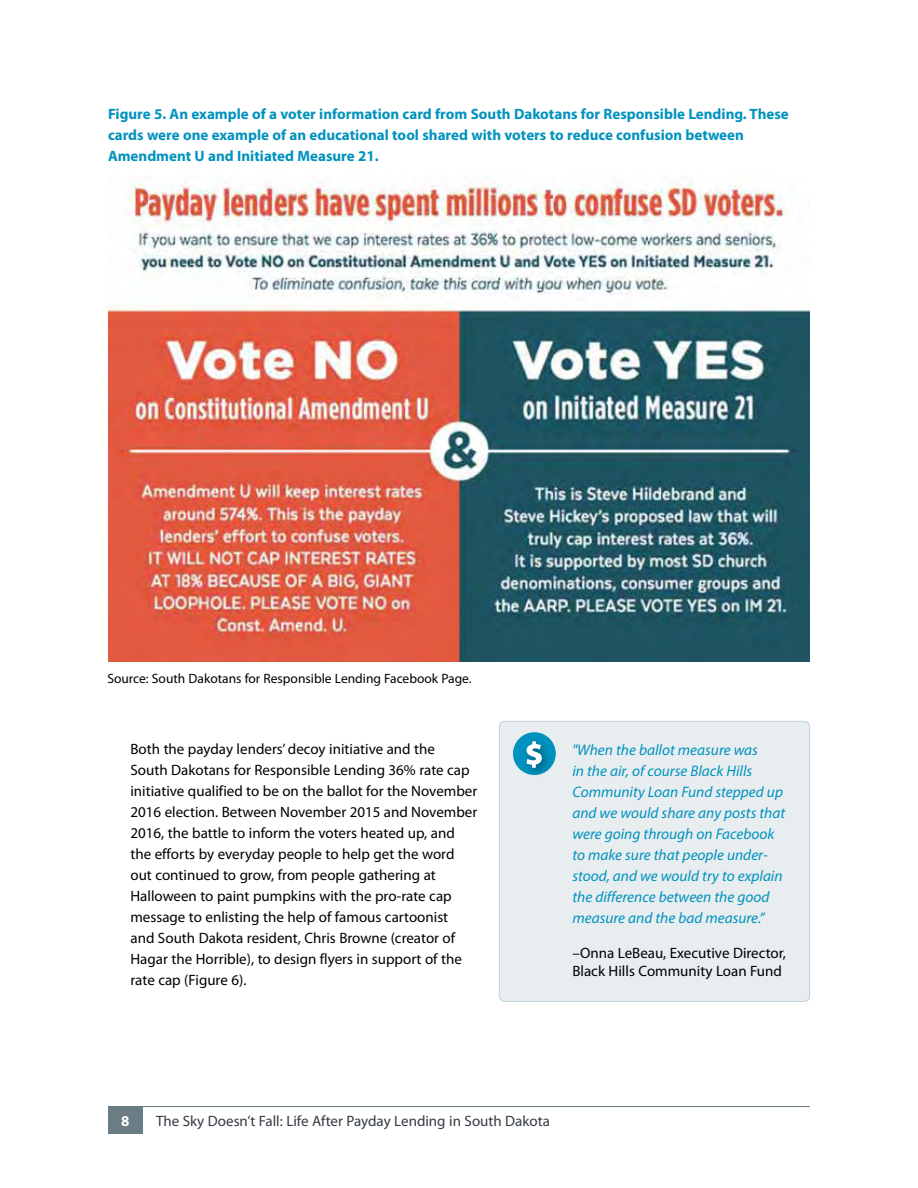
<style>
.page{position:relative;width:918px;height:1188px;background:#fff}
.page>*{position:absolute;margin:0;border:0;box-sizing:border-box;transform-origin:0 0}
.t1{font:italic 15.3px/21px "Myriad Pro";color:#0092be}
.t2{font:15px/21px "Myriad Pro";color:#000}
.t3{font:700 15px/21px "Myriad Pro";color:#0092be}
.t4{font:15px "Myriad Pro";color:#333a42}
.t5{font:700 15px "Myriad Pro";color:#fff}
.t6{font:13.5px "Myriad Pro";color:#000}
</style>
<div class="page">
<hr style="left:108px;top:1106px;width:702px;height:1px;background:#6a7d84">
<div style="left:108px;top:1107px;width:35px;height:27px;background:#6a7d84"></div>
<img style="left:108px;top:176px;width:702px;height:486px">
<div style="left:499px;top:721px;width:311px;height:280px;background:#e8edf0;border-radius:5px"></div>
<div style="left:499px;top:721px;width:311px;height:281px;border:1px solid #bfd2d9;border-radius:5px"></div>
<div style="left:513px;top:732px;width:43px;height:43px;background:#0092be;border-radius:50%"></div>
<div style="left:523px;top:738px;width:30px;height:41px;background:#000;opacity:.35"></div>
<svg style="left:526px;top:741px;width:16px;height:27px"></svg>
<p class="t3" style="left:108px;top:103px;width:682px">Figure 5. An example of a voter information card from South Dakotans for Responsible Lending. These cards were one example of an educational tool shared with voters to reduce confusion between<br>Amendment U and Initiated Measure 21.</p>
<p class="t6" style="left:107px;top:670px;width:366px">Source: South Dakotans for Responsible Lending Facebook Page.</p>
<p class="t2" style="left:130px;top:739px;width:348px">Both the payday lenders’ decoy initiative and the<br>South Dakotans for Responsible Lending 36% rate cap initiative qualified to be on the ballot for the November 2016 election. Between November 2015 and November 2016, the battle to inform the voters heated up, and the efforts by everyday people to help get the word out continued to grow, from people gathering at Halloween to paint pumpkins with the pro-rate cap message to enlisting the help of famous cartoonist<br>and South Dakota resident, Chris Browne (creator of Hagar the Horrible), to design flyers in support of the rate cap (Figure 6).</p>
<p class="t1" style="left:572px;top:739px;width:214px">"When the ballot measure was<br>in the air, of course Black Hills<br>Community Loan Fund stepped up and we would share any posts that were going through on Facebook to make sure that people under&shy;stood, and we would try to explain the difference between the good measure and the bad measure.”</p>
<p class="t2" style="left:572px;top:943px;width:215px;line-height:18px">–Onna LeBeau, Executive Director,<br>Black Hills Community Loan Fund</p>
<p class="t5" style="left:121px;top:1111px;width:10px">8</p>
<p class="t4" style="left:156px;top:1112px;width:395px">The Sky Doesn’t Fall: Life After Payday Lending in South Dakota</p>
</div>
